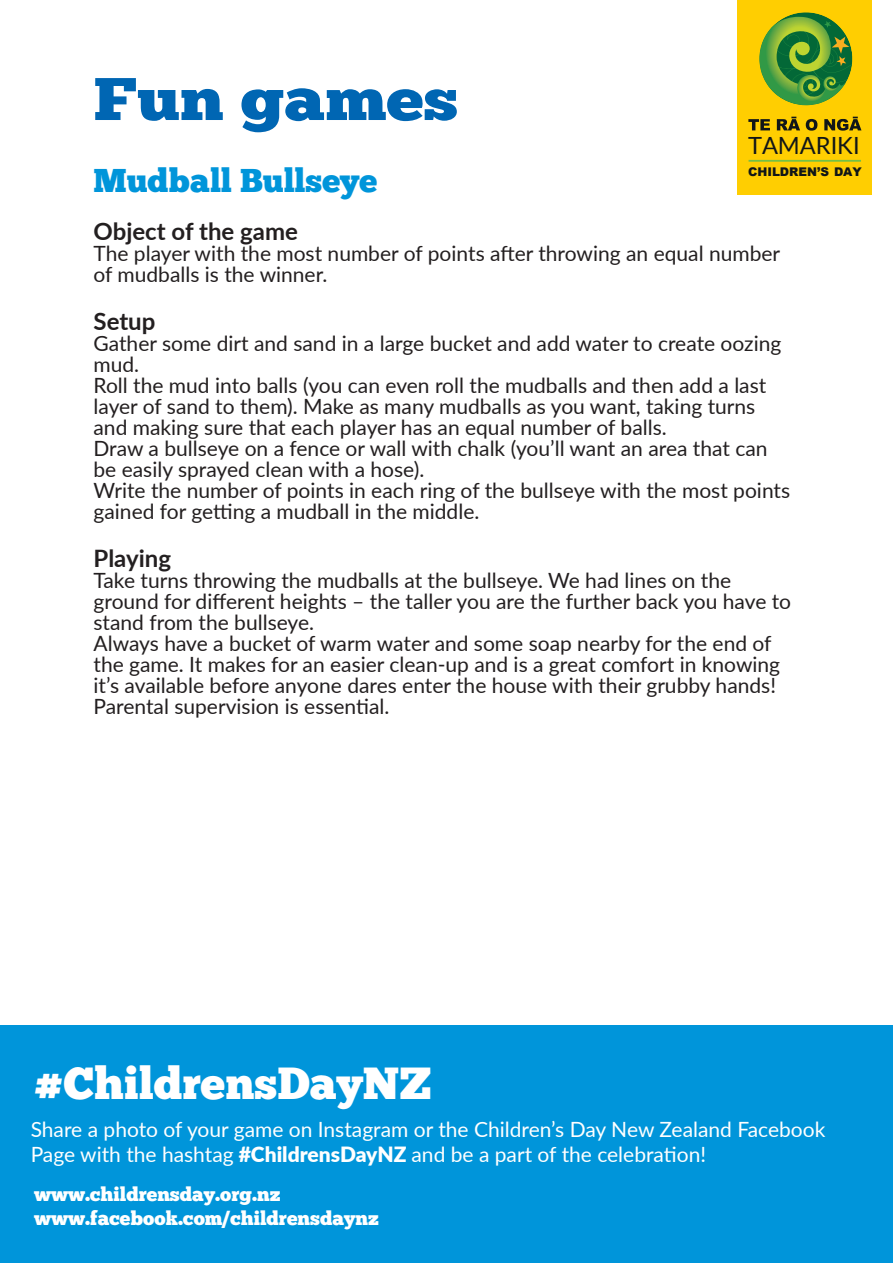
<style>
.page{position:relative;width:893px;height:1263px;background:#fff}
.page>*{position:absolute;margin:0;border:0;box-sizing:border-box;transform-origin:0 0}
.t1{font:60px "Chunk Five";color:#0066b3;scale:1.13 1}
.t2{font:45px "Chunk Five";color:#fff}
.Body_Text{font:33px "Chunk Five";color:#0095da}
.Sub_Heading{font:700 24px "Lato";color:#231f20}
.t3{font:23.7px "Lato";color:#111618}
.Body_Text-2{font:21px/21px "Lato";color:#231f20}
.t4{font:21px/25.2px "Lato";color:#fff}
.t5{font:19.5px/23.4px "Chunk Five";color:#fff}
.t6{font:900 12px "Arial";color:#111618}
.s1{font-weight:900}
</style>
<div class="page">
<div style="left:737px;top:0;width:134px;height:195px;background:#ffce01"></div>
<svg style="left:759px;top:12px;width:93px;height:93px"></svg>
<svg style="left:748px;top:119px;width:22px;height:11px"></svg>
<svg style="left:777px;top:117px;width:23px;height:13px"></svg>
<svg style="left:806px;top:119px;width:11px;height:12px"></svg>
<svg style="left:824px;top:117px;width:37px;height:14px"></svg>
<hr style="left:748px;top:160px;width:113px;height:2px;background:#75c045">
<div style="left:0;top:1025px;width:893px;height:238px;background:#0095da"></div>
<h1 class="t1" style="left:94px;top:63px;width:324px">Fun games</h1>
<p class="Body_Text" style="left:94px;top:160px;width:285px">Mudball Bullseye</p>
<p class="Sub_Heading" style="left:94px;top:213px;width:206px">Object of the game</p>
<p class="Body_Text-2" style="left:94px;top:242px;width:688px">The player with the most number of points after throwing an equal number of mudballs is the winner.</p>
<p class="Sub_Heading" style="left:94px;top:303px;width:63px">Setup</p>
<p class="Body_Text-2" style="left:94px;top:332px;width:689px">Gather some dirt and sand in a large bucket and add water to create oozing mud.</p>
<p class="Body_Text-2" style="left:94px;top:374px;width:674px">Roll the mud into balls (you can even roll the mudballs and then add a last layer of sand to them). Make as many mudballs as you want, taking turns and making sure that each player has an equal number of balls.</p>
<p class="Body_Text-2" style="left:94px;top:437px;width:675px">Draw a bullseye on a fence or wall with chalk (you’ll want an area that can be easily sprayed clean with a hose).</p>
<p class="Body_Text-2" style="left:94px;top:479px;width:698px">Write the number of points in each ring of the bullseye with the most points gained for getting a mudball in the middle.</p>
<p class="Sub_Heading" style="left:94px;top:540px;width:79px">Playing</p>
<p class="Body_Text-2" style="left:94px;top:569px;width:699px">Take turns throwing the mudballs at the bullseye. We had lines on the ground for different heights – the taller you are the further back you have to stand from the bullseye.</p>
<p class="Body_Text-2" style="left:94px;top:632px;width:688px">Always have a bucket of warm water and some soap nearby for the end of the game. It makes for an easier clean-up and is a great comfort in knowing it’s available before anyone dares enter the house with their grubby hands!</p>
<p class="Body_Text-2" style="left:94px;top:695px;width:297px">Parental supervision is essential.</p>
<p class="t3" style="left:748px;top:128px;width:113px">TAMARIKI</p>
<p class="t6" style="left:748px;top:163px;width:115px">CHILDREN’S DAY</p>
<h2 class="t2" style="left:34px;top:1056px;width:399px">#ChildrensDayNZ</h2>
<p class="t4" style="left:31px;top:1116px;width:796px">Share a photo of your game on Instagram or the Children’s Day New Zealand Facebook<br>Page with the hashtag <span class="s1">#ChildrensDayNZ</span> and be a part of the celebration!</p>
<p class="t5" style="left:34px;top:1183px;width:346px">www.childrensday.org.nz www.facebook.com/childrensdaynz</p>
</div>
